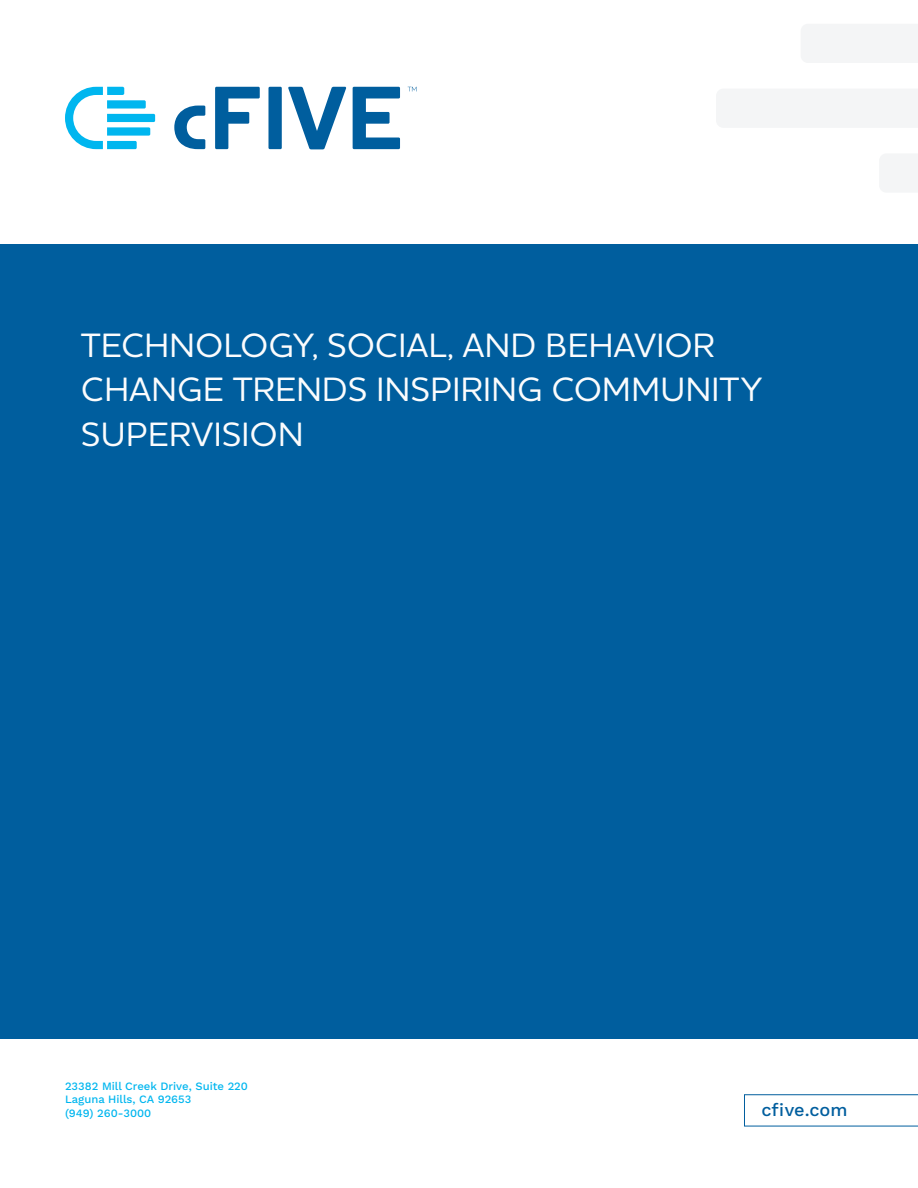
<style>
.page{position:relative;width:918px;height:1188px;background:#fff}
.page>*{position:absolute;margin:0;border:0;box-sizing:border-box;transform-origin:0 0}
.t1{font:500 34.35px/44.4px "Houschka Alt Pro";letter-spacing:.015em;color:#fbfcfd}
.t2{font:500 18px "Work Sans";color:#005e9e}
.t3{font:500 11.25px/13.5px "Work Sans";color:#00b6ef}
</style>
<div class="page">
<div style="left:0;top:244px;width:918px;height:795px;background:#005e9e"></div>
<svg style="left:65px;top:87px;width:90px;height:62px"></svg>
<svg style="left:215px;top:87px;width:45px;height:62px"></svg>
<div style="left:268px;top:87px;width:14px;height:62px;background:#005e9e"></div>
<svg style="left:288px;top:87px;width:58px;height:62px"></svg>
<svg style="left:353px;top:87px;width:47px;height:62px"></svg>
<svg style="left:174px;top:106px;width:31px;height:43px"></svg>
<svg style="left:408px;top:87px;width:9px;height:4px"></svg>
<div style="left:801px;top:24px;width:117px;height:39px;background:#f4f5f6"></div>
<svg style="left:880px;top:154px;width:38px;height:38px"></svg>
<div style="left:716px;top:89px;width:202px;height:38px;background:#f4f5f6"></div>
<svg style="left:744px;top:1094px;width:174px;height:33px"></svg>
<p class="t1" style="left:81px;top:322px;width:683px">TECHNOLOGY, SOCIAL, AND BEHAVIOR<br>CHANGE TRENDS INSPIRING COMMUNITY<br>SUPERVISION</p>
<p class="t3" style="left:65px;top:1080px;width:184px">23382 Mill Creek Drive, Suite 220<br>Laguna Hills, CA 92653<br>(949) 260-3000</p>
<p class="t2" style="left:761px;top:1099px;width:88px">cfive.com</p>
</div>
